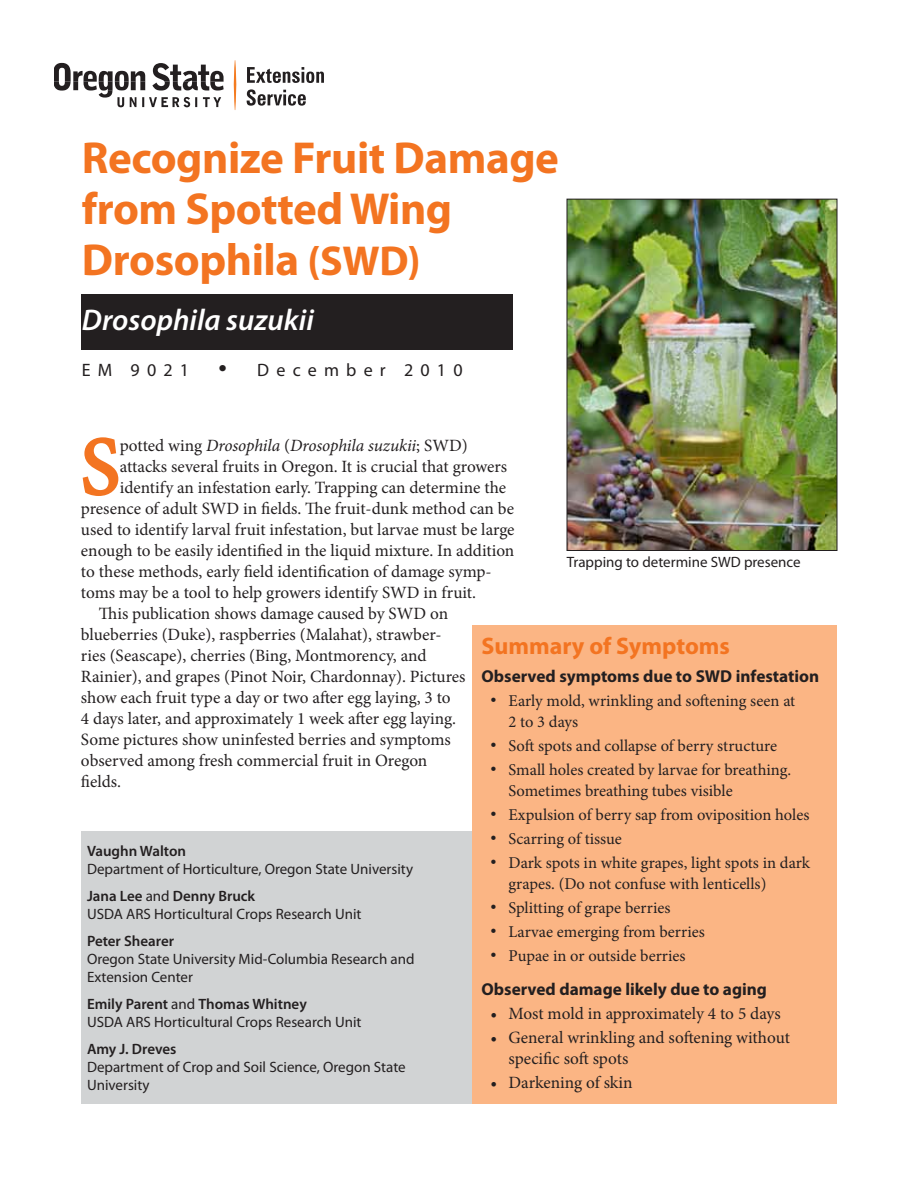
<style>
.page{position:relative;width:918px;height:1188px;background:#fff}
.page>*{position:absolute;margin:0;border:0;box-sizing:border-box;transform-origin:0 0}
.t1{font:81.9px "Minion Pro";color:#f37421}
.t2{font:700 45px/51px "Myriad Pro";letter-spacing:-.01em;color:#f37421}
.t3{font:italic 600 30px "Myriad Pro";color:#fff}
.t4{font:700 24px "Myriad Pro";color:#f37421}
.t5{font:18px "Myriad Pro";letter-spacing:.4em;color:#231f20}
.t6{font:17.25px/21px "Minion Pro";color:#231f20}
.t7{font:700 17.25px "Myriad Pro";color:#231f20}
.t8{font:italic 17.25px "Minion Pro";letter-spacing:-.005em;color:#231f20}
.t9{font:16.5px/21px "Minion Pro";color:#231f20}
.t10{font:15px/18px "Myriad Pro";color:#231f20}
.t11{font:600 15px "Myriad Pro";color:#231f20}
.s1{font-size:42px}
.s2{font-size:30px}
.s3{font-style:normal}
.s4{font-family:"Arial";font-size:17.25px}
.s5{font-weight:600}
</style>
<div class="page">
<svg style="left:54px;top:63px;width:170px;height:44px"></svg>
<svg style="left:234px;top:60px;width:2px;height:50px"></svg>
<svg style="left:247px;top:89px;width:59px;height:17px"></svg>
<svg style="left:247px;top:67px;width:77px;height:16px"></svg>
<div style="left:81px;top:294px;width:432px;height:56px;background:#231f20"></div>
<div style="left:81px;top:831px;width:391px;height:273px;background:#d1d3d4"></div>
<svg style="left:82px;top:437px;width:37px;height:59px"></svg>
<div style="left:472px;top:626px;width:365px;height:478px;background:#fbb584"></div>
<img style="left:569px;top:201px;width:266px;height:348px">
<div style="left:567px;top:199px;width:270px;height:352px;border:1px solid #231f20"></div>
<h2 class="t2" style="left:82px;top:133px;width:479px">Recognize Fruit Damage from Spotted Wing<br>Drosophila <span class="s1">(SWD)</span></h2>
<h3 class="t3" style="left:82px;top:304px;width:233px">Drosophila suzukii</h3>
<p class="t5" style="left:82px;top:360px;width:382px">EM 9021 <span class="s2">•</span> December 2010</p>
<h1 class="t1" style="left:81px;top:412px;width:40px">S</h1>
<p class="t8" style="left:120px;top:434px;width:349px"><span class="s3">potted wing</span> Drosophila <span class="s3">(</span>Drosophila suzukii<span class="s3">; SWD)</span></p>
<p class="t6" style="left:120px;top:456px;width:389px">attacks several fruits in Oregon. It is crucial that growers</p>
<p class="t6" style="left:120px;top:477px;width:388px">identify an infestation early. Trapping can determine the</p>
<p class="t6" style="left:81px;top:498px;width:435px">presence of adult SWD in fields. The fruit-dunk method can be</p>
<p class="t6" style="left:81px;top:519px;width:435px">used to identify larval fruit infestation, but larvae must be large</p>
<p class="t6" style="left:81px;top:540px;width:435px">enough to be easily identified in the liquid mixture. In addition</p>
<p class="t6" style="left:81px;top:561px;width:412px">to these methods, early field identification of damage symp-</p>
<p class="t6" style="left:81px;top:582px;width:397px">toms may be a tool to help growers identify SWD in fruit.</p>
<p class="t6" style="left:99px;top:603px;width:351px">This publication shows damage caused by SWD on</p>
<p class="t6" style="left:81px;top:624px;width:362px">blueberries (Duke), raspberries (Malahat), strawber-</p>
<p class="t6" style="left:81px;top:645px;width:347px">ries (Seascape), cherries (Bing, Montmorency, and</p>
<p class="t6" style="left:81px;top:666px;width:386px">Rainier), and grapes (Pinot Noir, Chardonnay). Pictures</p>
<p class="t6" style="left:81px;top:687px;width:371px">show each fruit type a day or two after egg laying, 3 to</p>
<p class="t6" style="left:81px;top:708px;width:377px">4 days later, and approximately 1 week after egg laying.</p>
<p class="t6" style="left:81px;top:729px;width:371px">Some pictures show uninfested berries and symptoms</p>
<p class="t6" style="left:81px;top:750px;width:348px">observed among fresh commercial fruit in Oregon</p>
<p class="t6" style="left:81px;top:771px;width:42px">fields.</p>
<p class="t10" style="left:567px;top:553px;width:235px">Trapping to determine SWD presence</p>
<h3 class="t4" style="left:482px;top:632px;width:250px">Summary of Symptoms</h3>
<p class="t7" style="left:482px;top:666px;width:339px">Observed symptoms due to SWD infestation</p>
<p class="t9" style="left:509px;top:690px;width:288px;text-indent:-18px"><span class="s4">•</span> Early mold, wrinkling and softening seen at<br>2 to 3 days</p>
<p class="t9" style="left:490px;top:735px;width:288px"><span class="s4">•</span> Soft spots and collapse of berry structure</p>
<p class="t9" style="left:509px;top:759px;width:284px;text-indent:-18px"><span class="s4">•</span> Small holes created by larvae for breathing.<br>Sometimes breathing tubes visible</p>
<p class="t9" style="left:490px;top:804px;width:320px"><span class="s4">•</span> Expulsion of berry sap from oviposition holes</p>
<p class="t9" style="left:490px;top:828px;width:133px"><span class="s4">•</span> Scarring of tissue</p>
<p class="t9" style="left:509px;top:852px;width:303px;text-indent:-18px"><span class="s4">•</span> Dark spots in white grapes, light spots in dark grapes. (Do not confuse with lenticells)</p>
<p class="t9" style="left:490px;top:897px;width:182px"><span class="s4">•</span> Splitting of grape berries</p>
<p class="t9" style="left:490px;top:921px;width:216px"><span class="s4">•</span> Larvae emerging from berries</p>
<p class="t9" style="left:490px;top:945px;width:197px"><span class="s4">•</span> Pupae in or outside berries</p>
<p class="t7" style="left:482px;top:980px;width:287px">Observed damage likely due to aging</p>
<p class="t6" style="left:491px;top:1003px;width:292px">• Most mold in approximately 4 to 5 days</p>
<p class="t6" style="left:508px;top:1027px;width:283px;text-indent:-18px">• General wrinkling and softening without specific soft spots</p>
<p class="t6" style="left:491px;top:1072px;width:144px">• Darkening of skin</p>
<p class="t11" style="left:87px;top:843px;width:101px">Vaughn Walton</p>
<p class="t10" style="left:87px;top:856px;width:328px;line-height:27px">Department of Horticulture, Oregon State University<br><span class="s5">Jana Lee</span> and <span class="s5">Denny Bruck</span></p>
<p class="t10" style="left:87px;top:905px;width:276px">USDA ARS Horticultural Crops Research Unit</p>
<p class="t11" style="left:87px;top:933px;width:89px">Peter Shearer</p>
<p class="t10" style="left:87px;top:950px;width:329px">Oregon State University Mid-Columbia Research and<br>Extension Center</p>
<p class="t10" style="left:87px;top:995px;width:276px"><span class="s5">Emily Parent</span> and <span class="s5">Thomas Whitney<br></span>USDA ARS Horticultural Crops Research Unit</p>
<p class="t11" style="left:87px;top:1041px;width:91px">Amy J. Dreves</p>
<p class="t10" style="left:87px;top:1058px;width:320px">Department of Crop and Soil Science, Oregon State<br>University</p>
</div>
